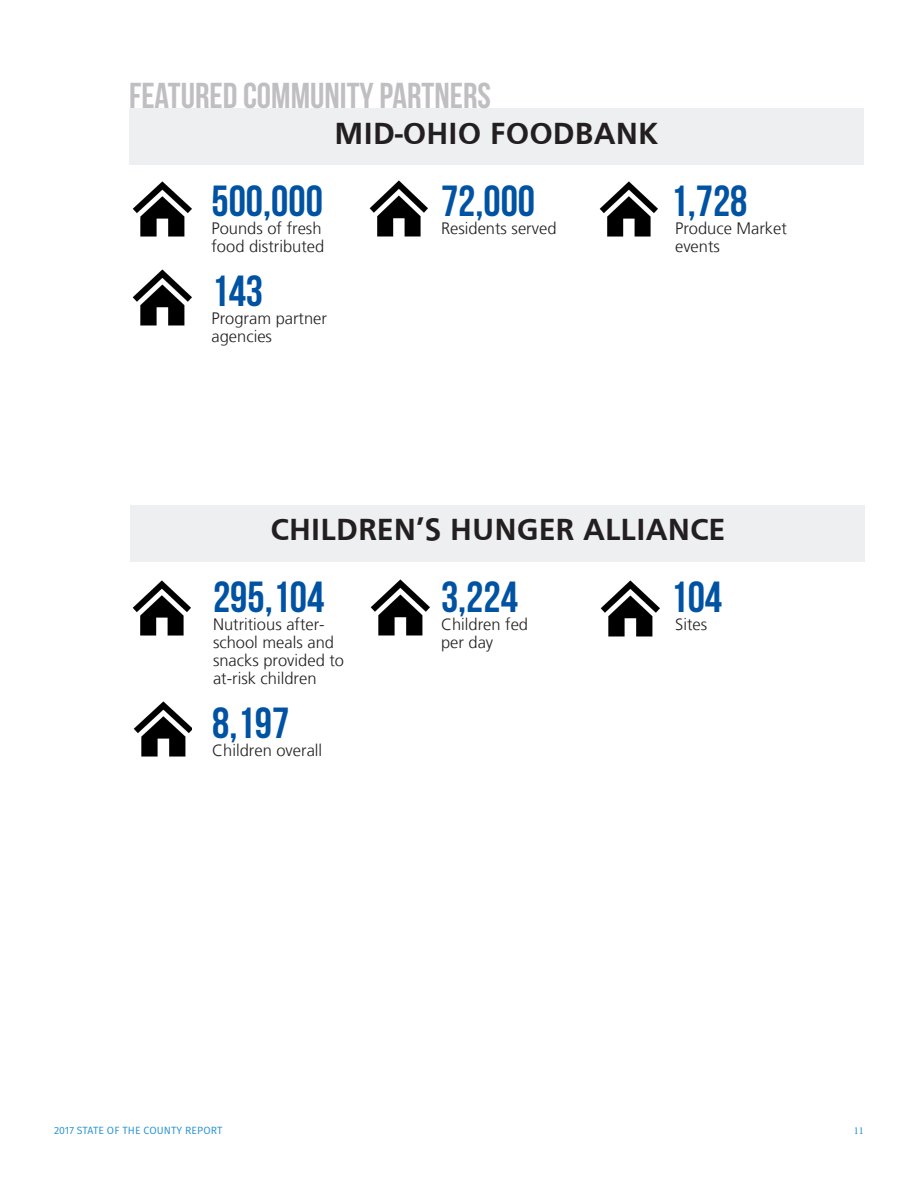
<style>
.page{position:relative;width:918px;height:1188px;background:#fff}
.page>*{position:absolute;margin:0;border:0;box-sizing:border-box;transform-origin:0 0}
.Box_Header_Text{font:43.5px "Bebas Neue";color:#0052a3}
.Box_Header_Text-2{font:36px "Bebas Neue";color:#bfbfc2}
.Box_Header_Text-3{font:700 31.5px "Frutiger";color:#231f20}
.Box_Header_Text-4{font:300 16.5px/18px "Frutiger";color:#231f20}
.t1{font:10.5px "Fira Sans";letter-spacing:.01em;color:#2492d1}
</style>
<div class="page">
<div style="left:129px;top:108px;width:735px;height:56px;background:#edeff0"></div>
<img style="left:133px;top:181px;width:58px;height:56px">
<img style="left:369px;top:180px;width:59px;height:57px">
<img style="left:599px;top:181px;width:59px;height:56px">
<img style="left:133px;top:269px;width:58px;height:57px">
<div style="left:130px;top:506px;width:736px;height:56px;background:#edeff0"></div>
<img style="left:370px;top:579px;width:59px;height:57px">
<img style="left:601px;top:580px;width:58px;height:57px">
<img style="left:134px;top:701px;width:58px;height:56px">
<img style="left:132px;top:580px;width:58px;height:56px">
<p class="Box_Header_Text-2" style="left:129px;top:76px;width:363px">FEATURED COMMUNITY PARTNERS</p>
<p class="Box_Header_Text-3" style="left:335px;top:115px;width:325px">MID-OHIO FOODBANK</p>
<p class="Box_Header_Text" style="left:212px;top:177px;width:113px">500,000</p>
<p class="Box_Header_Text-4" style="left:212px;top:220px;width:112px">Pounds of fresh</p>
<p class="Box_Header_Text-4" style="left:212px;top:238px;width:114px">food distributed</p>
<p class="Box_Header_Text" style="left:212px;top:267px;width:53px">143</p>
<p class="Box_Header_Text-4" style="left:212px;top:310px;width:117px">Program partner agencies</p>
<p class="Box_Header_Text" style="left:441px;top:177px;width:96px">72,000</p>
<p class="Box_Header_Text-4" style="left:441px;top:220px;width:117px">Residents served</p>
<p class="Box_Header_Text" style="left:670px;top:177px;width:78px">1,728</p>
<p class="Box_Header_Text-4" style="left:675px;top:220px;width:113px">Produce Market</p>
<p class="Box_Header_Text-4" style="left:675px;top:238px;width:46px">events</p>
<p class="Box_Header_Text-3" style="left:270px;top:511px;width:457px">CHILDREN’S HUNGER ALLIANCE</p>
<p class="Box_Header_Text" style="left:213px;top:573px;width:113px">295,104</p>
<p class="Box_Header_Text-4" style="left:213px;top:616px;width:133px">Nutritious after&shy;school meals and snacks provided to at-risk children</p>
<p class="Box_Header_Text" style="left:212px;top:699px;width:78px">8,197</p>
<p class="Box_Header_Text-4" style="left:212px;top:742px;width:112px">Children overall</p>
<p class="Box_Header_Text" style="left:441px;top:573px;width:78px">3,224</p>
<p class="Box_Header_Text-4" style="left:441px;top:616px;width:89px">Children fed</p>
<p class="Box_Header_Text-4" style="left:441px;top:634px;width:54px">per day</p>
<p class="t1" style="left:54px;top:1123px;width:170px">2017 STATE OF THE COUNTY REPORT</p>
<p class="Box_Header_Text" style="left:670px;top:573px;width:53px">104</p>
<p class="Box_Header_Text-4" style="left:675px;top:616px;width:34px">Sites</p>
</div>
